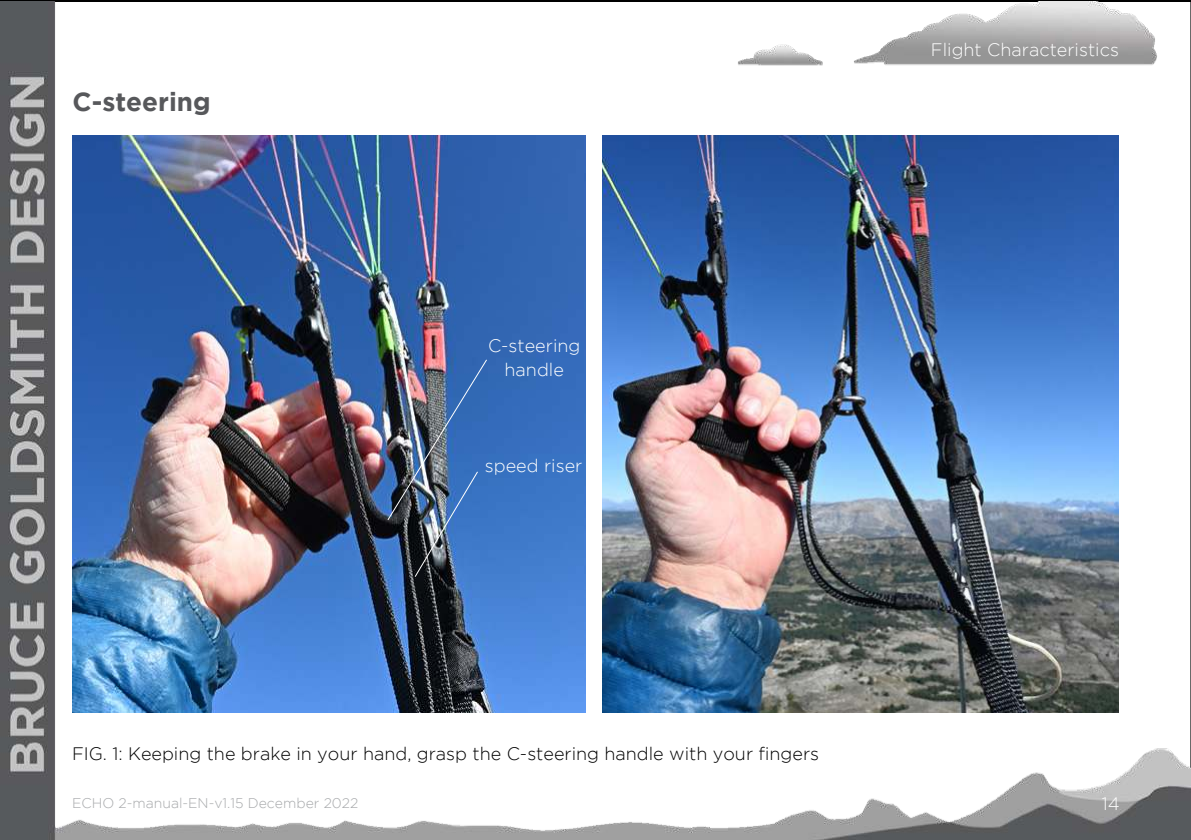
<style>
.page{position:relative;width:1191px;height:840px;background:#fff}
.page>*{position:absolute;margin:0;border:0;box-sizing:border-box;transform-origin:0 0}
.t1{font:700 26px "Gotham";color:#57585b}
.t2{font:300 18px "Gotham";color:#000}
.t3{font:300 18px/24px "Gotham";color:#fff;text-align:center}
.t4{font:300 14px "Gotham";color:#a7a9ab}
</style>
<div class="page">
<img style="left:0;top:1px;width:1191px;height:838px">
<img style="left:603px;top:135px;width:516px;height:576px">
<img style="left:72px;top:135px;width:513px;height:576px">
<img style="left:387px;top:359px;width:100px;height:218px">
<h1 class="t1" style="left:73px;top:91px;width:139px">C-steering</h1>
<p class="t3" style="left:488px;top:334px;width:94px">C-steering handle</p>
<p class="t3" style="left:485px;top:454px;width:99px">speed riser</p>
<p class="t2" style="left:72px;top:743px;width:748px">FIG. 1: Keeping the brake in your hand, grasp the C-steering handle with your fingers</p>
<p class="t3" style="left:931px;top:38px;width:189px">Flight Characteristics</p>
<p class="t4" style="left:72px;top:796px;width:288px">ECHO 2-manual-EN-v1.15 December 2022</p>
<p class="t3" style="left:1101px;top:791px;width:19px">14</p>
</div>
